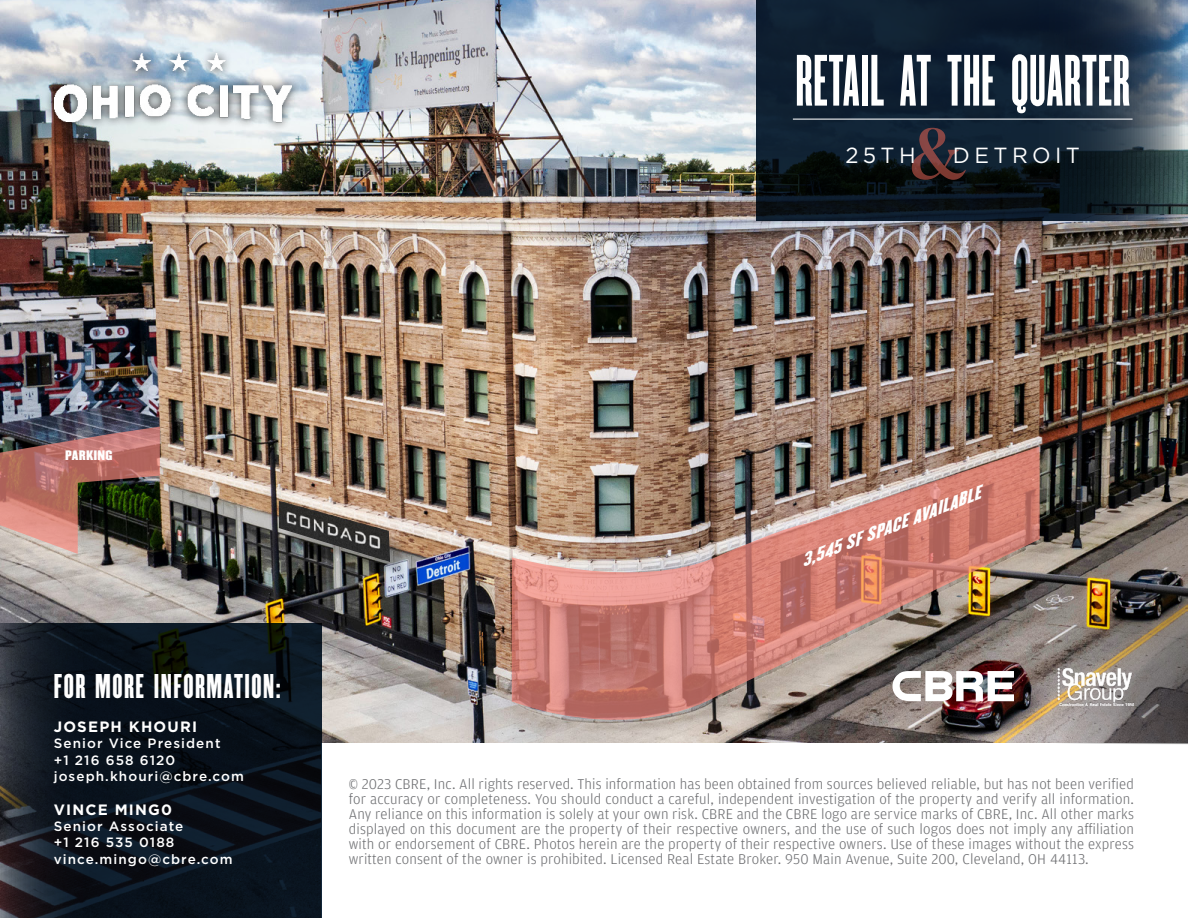
<style>
.page{position:relative;width:1188px;height:918px;background:#fff}
.page>*{position:absolute;margin:0;border:0;box-sizing:border-box;transform-origin:0 0}
.t1{font:500 72px "Blacker Display";color:#f76e5f}
.t2{font:63.45px "Champion Bantamweight";letter-spacing:.01em;color:#fff}
.t3{font:30px "Champion Featherweight";letter-spacing:.05em;color:#fff}
.t4{font:21.9px "Gotham";letter-spacing:.2em;color:#fff}
.t5{font:italic 15.6px "Champion Liteweight";color:#fff;scale:1.33 1}
.t6{font:300 15px/15px "Amplitude";letter-spacing:.01em;color:#6d6e71;text-align:justify}
.t7{font:700 15px "Gotham HTF";letter-spacing:.08em;color:#fff}
.t8{font:500 13.5px/16.2px "Gotham";letter-spacing:.08em;color:#fff}
.t9{font:12px "Champion Liteweight";letter-spacing:.01em;color:#fff;scale:1.33 1}
</style>
<div class="page">
<img style="left:0;top:0;width:1188px;height:743px">
<img style="left:512px;top:447px;width:528px;height:274px">
<img style="left:0;top:427px;width:160px;height:127px">
<svg style="left:756px;top:0;width:432px;height:220px;background:#182735"></svg>
<hr style="left:793px;top:119px;width:340px;height:1px;background:#fff">
<div style="left:44px;top:45px;width:257px;height:86px;background:#000;opacity:.75"></div>
<img style="left:54px;top:54px;width:238px;height:68px">
<div style="left:285px;top:507px;width:120px;height:70px;background:#000;opacity:.17"></div>
<img style="left:279px;top:500px;width:111px;height:62px">
<svg style="left:0;top:623px;width:322px;height:295px;background:#101720"></svg>
<img style="left:774px;top:566px;width:414px;height:178px">
<svg style="left:893px;top:671px;width:121px;height:30px"></svg>
<img style="left:1058px;top:668px;width:76px;height:38px">
<h2 class="t2" style="left:795px;top:34px;width:336px">RETAIL AT THE QUARTER</h2>
<h3 class="t4" style="left:845px;top:141px;width:72px">25TH</h3>
<h3 class="t4" style="left:953px;top:141px;width:129px">DETROIT</h3>
<h1 class="t1" style="left:910px;top:110px;width:58px">&amp;</h1>
<p class="t9" style="left:65px;top:446px;width:37px">PARKING</p>
<h3 class="t3" style="left:54px;top:664px;width:229px">FOR MORE INFORMATION:</h3>
<p class="t7" style="left:54px;top:718px;width:145px">JOSEPH KHOURI</p>
<p class="t8" style="left:54px;top:735px;width:192px">Senior Vice President<br>+1 216 658 6120 joseph.khouri@cbre.com</p>
<p class="t7" style="left:54px;top:801px;width:120px">VINCE MING0</p>
<p class="t8" style="left:54px;top:818px;width:180px">Senior Associate<br>+1 216 535 0188 vince.mingo@cbre.com</p>
<p class="t5" style="left:796px;top:549px;width:145px;rotate:-21deg">3,545 SF SPACE AVAILABLE</p>
<p class="t6" style="left:349px;top:777px;width:787px">© 2023 CBRE, Inc. All rights reserved. This information has been obtained from sources believed reliable, but has not been verified for accuracy or completeness. You should conduct a careful, independent investigation of the property and verify all information.<br>Any reliance on this information is solely at your own risk. CBRE and the CBRE logo are service marks of CBRE, Inc. All other marks displayed on this document are the property of their respective owners, and the use of such logos does not imply any affiliation with or endorsement of CBRE. Photos herein are the property of their respective owners. Use of these images without the express written consent of the owner is prohibited. Licensed Real Estate Broker. 950 Main Avenue, Suite 200, Cleveland, OH 44113.</p>
</div>
